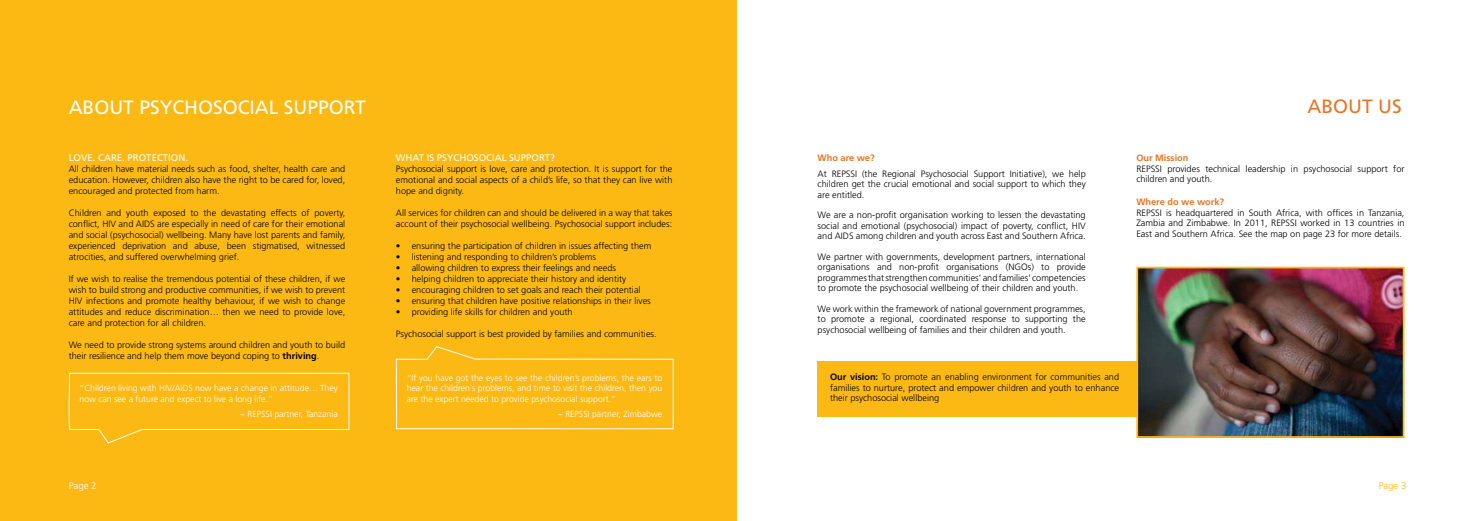
<style>
.page{position:relative;width:1474px;height:521px;background:#fff}
.page>*{position:absolute;margin:0;border:0;box-sizing:border-box;transform-origin:0 0}
.t1{font:19.25px "Frutiger";color:#fff}
.t2{font:19.25px "Frutiger";color:#e87524}
.t3{font:9.62px "Frutiger";color:#fff}
.t4{font:300 9.62px "Frutiger";color:#fff}
.t5{font:300 9.62px "Frutiger";color:#fdb913}
.t6{font:300 9.19px/10.5px "Frutiger";color:#000;text-align:justify}
.t7{font:700 9.19px "Frutiger";color:#e87524}
.t8{font:300 8.75px/10.5px "Frutiger";color:#fff;text-align:justify}
.s1{font-weight:700}
</style>
<div class="page">
<div style="left:0;top:0;width:737px;height:521px;background:#fdb913"></div>
<div style="left:817px;top:361px;width:326px;height:56px;background:#fdb913"></div>
<svg style="left:395px;top:346px;width:279px;height:84px"></svg>
<img style="left:1139px;top:270px;width:262px;height:165px">
<div style="left:1136px;top:267px;width:268px;height:171px;border:2px solid #fdb913"></div>
<svg style="left:68px;top:372px;width:282px;height:72px"></svg>
<h1 class="t1" style="left:69px;top:96px;width:299px">ABOUT PSYCHOSOCIAL SUPPORT</h1>
<h1 class="t2" style="left:1307px;top:95px;width:96px">ABOUT US</h1>
<p class="t3" style="left:69px;top:152px;width:121px">LOVE. CARE. PROTECTION.</p>
<p class="t6" style="left:69px;top:163px;width:278px;line-height:11px">All children have material needs such as food, shelter, health care and education. However, children also have the right to be cared for, loved, encouraged and protected from harm.</p>
<p class="t6" style="left:69px;top:207px;width:278px;line-height:11px">Children and youth exposed to the devastating effects of poverty, conflict, HIV and AIDS are especially in need of care for their emotional and social (psychosocial) wellbeing. Many have lost parents and family, experienced deprivation and abuse, been stigmatised, witnessed atrocities, and suffered overwhelming grief.</p>
<p class="t6" style="left:69px;top:273px;width:278px;line-height:11px">If we wish to realise the tremendous potential of these children, if we wish to build strong and productive communities, if we wish to prevent HIV infections and promote healthy behaviour, if we wish to change attitudes and reduce discrimination… then we need to provide love, care and protection for all children.</p>
<p class="t6" style="left:69px;top:340px;width:278px;line-height:11px">We need to provide strong systems around children and youth to build their resilience and help them move beyond coping to <span class="s1">thriving</span>.</p>
<p class="t8" style="left:80px;top:383px;width:260px">“Children living with HIV/AIDS now have a change in attitude… They now can see a future and expect to live a long life.”</p>
<p class="t8" style="left:240px;top:409px;width:99px">~ REPSSI partner, Tanzania</p>
<p class="t3" style="left:396px;top:152px;width:161px">WHAT IS PSYCHOSOCIAL SUPPORT?</p>
<p class="t6" style="left:396px;top:163px;width:278px;line-height:11px">Psychosocial support is love, care and protection. It is support for the emotional and social aspects of a child’s life, so that they can live with hope and dignity.</p>
<p class="t6" style="left:396px;top:207px;width:278px;line-height:11px">All services for children can and should be delivered in a way that takes account of their psychosocial wellbeing. Psychosocial support includes:</p>
<p class="t6" style="left:396px;top:241px;width:257px">• ensuring the participation of children in issues affecting them</p>
<p class="t6" style="left:396px;top:252px;width:202px">• listening and responding to children’s problems</p>
<p class="t6" style="left:396px;top:263px;width:222px">• allowing children to express their feelings and needs</p>
<p class="t6" style="left:396px;top:274px;width:232px">• helping children to appreciate their history and identity</p>
<p class="t6" style="left:396px;top:285px;width:246px">• encouraging children to set goals and reach their potential</p>
<p class="t6" style="left:396px;top:296px;width:256px">• ensuring that children have positive relationships in their lives</p>
<p class="t6" style="left:396px;top:307px;width:178px">• providing life skills for children and youth</p>
<p class="t6" style="left:396px;top:329px;width:262px">Psychosocial support is best provided by families and communities.</p>
<p class="t8" style="left:407px;top:373px;width:257px">“If you have got the eyes to see the children’s problems, the ears to hear the children`s problems, and time to visit the children, then you are the expert needed to provide psychosocial support.”</p>
<p class="t8" style="left:557px;top:409px;width:106px">~ REPSSI partner, Zimbabwe</p>
<p class="t7" style="left:817px;top:153px;width:59px">Who are we?</p>
<p class="t6" style="left:817px;top:168px;width:270px">At REPSSI (the Regional Psychosocial Support Initiative), we help children get the crucial emotional and social support to which they are entitled.</p>
<p class="t6" style="left:817px;top:210px;width:270px">We are a non-profit organisation working to lessen the devastating social and emotional (psychosocial) impact of poverty, conflict, HIV and AIDS among children and youth across East and Southern Africa.</p>
<p class="t6" style="left:817px;top:251px;width:270px">We partner with governments, development partners, international organisations and non-profit organisations (NGOs) to provide programmes that strengthen communities’ and families’ competencies to promote the psychosocial wellbeing of their children and youth.</p>
<p class="t6" style="left:817px;top:303px;width:270px">We work within the framework of national government programmes, to promote a regional, coordinated response to supporting the psychosocial wellbeing of families and their children and youth.</p>
<p class="t6" style="left:830px;top:372px;width:290px"><span class="s1">Our vision:</span> To promote an enabling environment for communities and families to nurture, protect and empower children and youth to enhance their psychosocial wellbeing</p>
<p class="t7" style="left:1136px;top:153px;width:54px">Our Mission</p>
<p class="t6" style="left:1136px;top:164px;width:269px">REPSSI provides technical leadership in psychosocial support for children and youth.</p>
<p class="t7" style="left:1136px;top:197px;width:89px">Where do we work?</p>
<p class="t6" style="left:1136px;top:207px;width:270px">REPSSI is headquartered in South Africa, with offices in Tanzania, Zambia and Zimbabwe. In 2011, REPSSI worked in 13 countries in East and Southern Africa. See the map on page 23 for more details.</p>
<p class="t4" style="left:69px;top:481px;width:29px">Page 2</p>
<p class="t5" style="left:1378px;top:481px;width:29px">Page 3</p>
</div>
